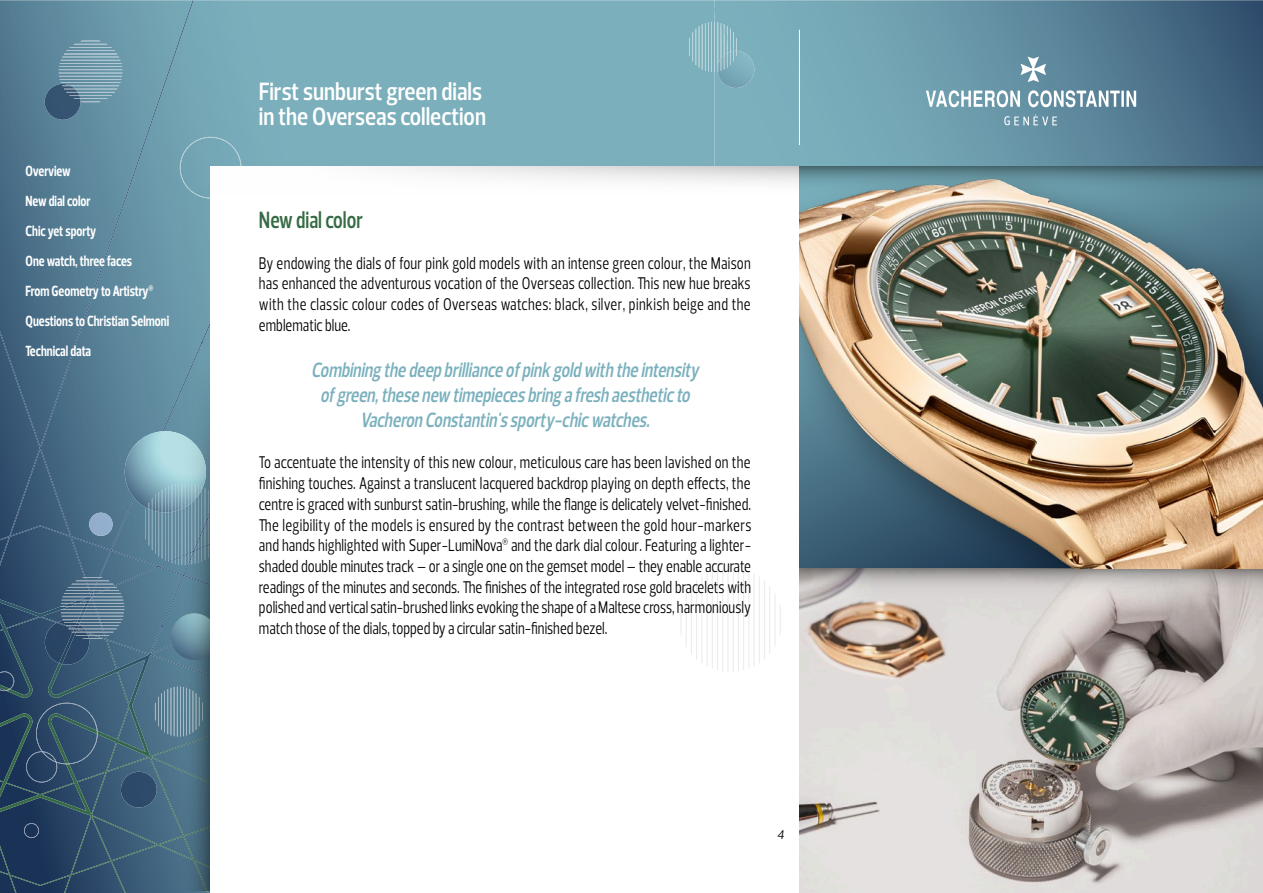
<style>
.page{position:relative;width:1263px;height:893px;background:#fff}
.page>*{position:absolute;margin:0;border:0;box-sizing:border-box;transform-origin:0 0}
.t1{font:600 25.5px/25.5px "Prelo Condensed";color:#fff}
.t2{font:600 24px "Prelo Condensed";color:#366b45;scale:.9 1}
.t3{font:italic 600 21px/25.2px "Prelo Condensed";color:#7ab0bd;text-align:center;scale:.9 1}
.t4{font:17.25px/20.7px "Prelo Condensed";color:#000;text-align:justify;scale:.9 1}
.t5{font:700 15px/30px "Prelo Condensed";color:#fff;scale:.9 1}
.t6{font:italic 12.75px "Prelo";color:#000}
</style>
<div class="page">
<div style="left:236px;top:0;width:478px;height:166px;background:#7bafbc"></div>
<svg style="left:714px;top:0;width:549px;height:166px;background:#628fa2"></svg>
<svg style="left:0;top:0;width:236px;height:893px;background:#4d738a"></svg>
<svg style="left:24px;top:823px;width:15px;height:15px"></svg>
<svg style="left:26px;top:703px;width:72px;height:79px;background:#34526b"></svg>
<svg style="left:180px;top:137px;width:61px;height:53px;background:#77a7b5"></svg>
<div style="left:121px;top:772px;width:36px;height:36px;background:#2d4a6a;border-radius:18px"></div>
<div style="left:89px;top:513px;width:24px;height:23px;background:#92afcd;border-radius:12px"></div>
<svg style="left:155px;top:686px;width:8px;height:51px"></svg>
<svg style="left:0;top:671px;width:14px;height:20px"></svg>
<svg style="left:45px;top:577px;width:79px;height:88px;background:#4d6a84"></svg>
<svg style="left:66px;top:41px;width:49px;height:10px"></svg>
<hr style="left:64px;top:53px;width:53px;height:1px;background:#a3bec9">
<svg style="left:45px;top:57px;width:77px;height:63px;background:#688da0"></svg>
<img style="left:717px;top:51px;width:37px;height:37px">
<svg style="left:689px;top:22px;width:48px;height:50px;background:#8ebac5"></svg>
<svg style="left:125px;top:431px;width:38px;height:134px;background:#6e96a9"></svg>
<svg style="left:926px;top:57px;width:210px;height:68px;background:#779dae"></svg>
<svg style="left:163px;top:190px;width:47px;height:701px;background:#648c9d"></svg>
<div style="left:210px;top:166px;width:1052px;height:727px;background:#fff"></div>
<svg style="left:385px;top:166px;width:414px;height:17px"></svg>
<hr style="left:799px;top:30px;width:1px;height:115px;background:#fff">
<svg style="left:680px;top:568px;width:101px;height:104px"></svg>
<img style="left:799px;top:616px;width:463px;height:277px">
<svg style="left:799px;top:568px;width:464px;height:48px;background:#c4bdba"></svg>
<div style="left:799px;top:166px;width:463px;height:402px;background:#000;opacity:.38"></div>
<svg style="left:799px;top:166px;width:464px;height:48px;background:#7f989b"></svg>
<p class="t5" style="left:26px;top:156px;width:161px">Overview<br>New dial color<br>Chic yet sporty<br>One watch, three faces<br>From Geometry to Artistry<sup>®<br></sup>Questions to Christian Selmoni<br>Technical data</p>
<h1 class="t1" style="left:259px;top:79px;width:229px">First sunburst green dials in the Overseas collection</h1>
<p class="t2" style="left:259px;top:205px;width:117px">New dial color</p>
<p class="t4" style="left:259px;top:253px;width:548px">By endowing the dials of four pink gold models with an intense green colour, the Maison has enhanced the adventurous vocation of the Overseas collection. This new hue breaks with the classic colour codes of Overseas watches: black, silver, pinkish beige and the emblematic blue.</p>
<p class="t3" style="left:311px;top:357px;width:437px">Combiningthedeepbrillianceofpinkgoldwiththeintensity ofgreen,thesenew timepiecesbringafreshaestheticto<br>VacheronConstantin'ssporty-chicwatches.</p>
<p class="t4" style="left:259px;top:452px;width:549px">To accentuate the intensity of this new colour, meticulous care has been lavished on the finishing touches. Against a translucent lacquered backdrop playing on depth effects, the centre is graced with sunburst satin-brushing, while the flange is delicately velvet-finished.<br>The legibility of the models is ensured by the contrast between the gold hour-markers and hands highlighted with Super-LumiNova<sup>®</sup> and the dark dial colour. Featuring a lighter&shy;shaded double minutes track – or a single one on the gemset model – they enable accurate readings of the minutes and seconds. The finishes of the integrated rose gold bracelets with polished and vertical satin-brushed links evoking the shape of a Maltese cross, harmoniously match those of the dials, topped by a circular satin-finished bezel.</p>
<p class="t6" style="left:777px;top:826px;width:9px">4</p>
</div>
